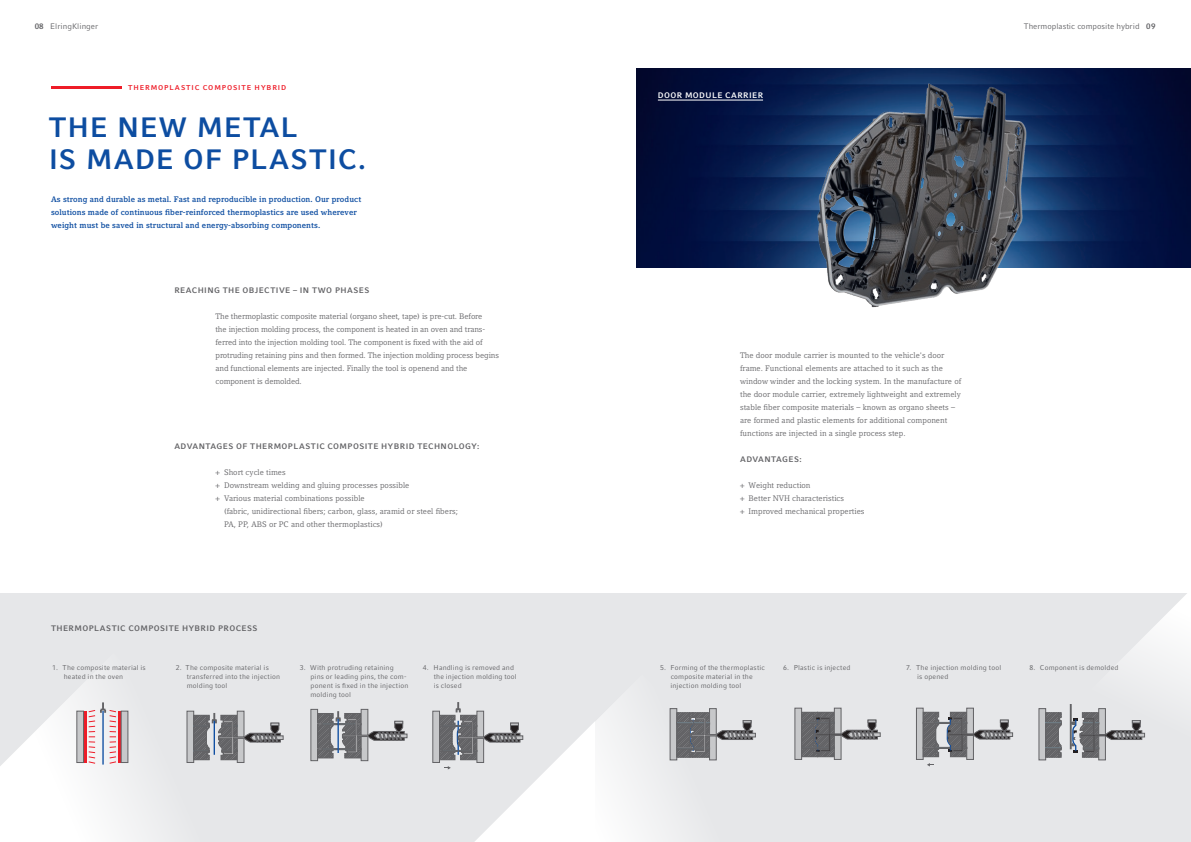
<style>
.page{position:relative;width:1191px;height:842px;background:#fff}
.page>*{position:absolute;margin:0;border:0;box-sizing:border-box;transform-origin:0 0}
.t1{font:700 28px/32px "Compatil Fact LT Pro";letter-spacing:.03em;color:#0d4da1}
.t2{font:8px/13px "Compatil Letter LT Pro";color:#636366}
.t3{font:700 8px/13px "Compatil Letter LT Pro";letter-spacing:.01em;color:#0d4da1}
.t4{font:700 8px "Compatil Fact LT Pro";letter-spacing:.055em;color:#636366}
.t5{font:8px "Compatil Fact LT Pro";color:#636366}
.t6{font:700 8px "Compatil Fact LT Pro";letter-spacing:.055em;color:#fff}
.t7{font:7px/9px "Compatil Fact LT Pro";letter-spacing:.02em;color:#636366}
.t8{font:700 7px "Compatil Fact LT Pro";letter-spacing:.125em;color:#ee1c28}
.s1{font-weight:700}
</style>
<div class="page">
<div style="left:0;top:594px;width:595px;height:248px;background:#e6e7e9"></div>
<svg style="left:360px;top:708px;width:235px;height:134px"></svg>
<svg style="left:0;top:685px;width:284px;height:157px"></svg>
<div style="left:595px;top:594px;width:596px;height:248px;background:#e6e7e9"></div>
<svg style="left:595px;top:706px;width:242px;height:136px"></svg>
<div style="left:311px;top:709px;width:6px;height:52px;background:#c7c8ca"></div>
<div style="left:361px;top:736px;width:7px;height:25px;background:#c7c8ca"></div>
<div style="left:361px;top:736px;width:7px;height:25px;border:1px solid #636366"></div>
<div style="left:361px;top:709px;width:7px;height:26px;border:1px solid #636366"></div>
<svg style="left:317px;top:711px;width:90px;height:47px"></svg>
<div style="left:187px;top:711px;width:7px;height:51px;background:#c7c8ca"></div>
<div style="left:187px;top:711px;width:7px;height:51px;border:1px solid #636366"></div>
<div style="left:237px;top:738px;width:7px;height:24px;border:1px solid #636366"></div>
<div style="left:237px;top:711px;width:7px;height:26px;border:1px solid #636366"></div>
<svg style="left:193px;top:713px;width:90px;height:47px"></svg>
<hr style="left:84px;top:711px;width:3px;height:52px;background:#ee1c28">
<div style="left:77px;top:711px;width:7px;height:51px;background:#c7c8ca"></div>
<div style="left:77px;top:711px;width:7px;height:52px;border:1px solid #636366"></div>
<hr style="left:118px;top:711px;width:2px;height:52px;background:#ee1c28">
<div style="left:121px;top:711px;width:7px;height:51px;background:#c7c8ca"></div>
<div style="left:121px;top:711px;width:7px;height:52px;border:1px solid #636366"></div>
<svg style="left:88px;top:702px;width:29px;height:62px"></svg>
<svg style="left:444px;top:766px;width:7px;height:3px"></svg>
<div style="left:433px;top:711px;width:6px;height:51px;background:#c7c8ca"></div>
<div style="left:477px;top:738px;width:7px;height:24px;border:1px solid #636366"></div>
<svg style="left:439px;top:702px;width:84px;height:58px"></svg>
<div style="left:670px;top:709px;width:7px;height:51px;background:#c7c8ca"></div>
<div style="left:670px;top:708px;width:7px;height:52px;border:1px solid #636366"></div>
<div style="left:709px;top:736px;width:7px;height:24px;background:#c7c8ca"></div>
<div style="left:709px;top:736px;width:7px;height:24px;border:1px solid #636366"></div>
<div style="left:709px;top:709px;width:7px;height:25px;background:#c7c8ca"></div>
<div style="left:709px;top:708px;width:7px;height:27px;border:1px solid #636366"></div>
<svg style="left:676px;top:712px;width:79px;height:45px"></svg>
<div style="left:795px;top:708px;width:6px;height:51px;background:#c7c8ca"></div>
<div style="left:794px;top:708px;width:7px;height:51px;border:1px solid #636366"></div>
<div style="left:834px;top:735px;width:7px;height:24px;border:1px solid #636366"></div>
<div style="left:834px;top:708px;width:7px;height:26px;background:#c7c8ca"></div>
<div style="left:834px;top:708px;width:7px;height:26px;border:1px solid #636366"></div>
<svg style="left:801px;top:712px;width:79px;height:45px"></svg>
<div style="left:916px;top:708px;width:7px;height:51px;background:#c7c8ca"></div>
<div style="left:916px;top:708px;width:7px;height:51px;border:1px solid #636366"></div>
<div style="left:966px;top:708px;width:7px;height:26px;background:#c7c8ca"></div>
<div style="left:966px;top:708px;width:7px;height:26px;border:1px solid #636366"></div>
<svg style="left:923px;top:712px;width:89px;height:45px"></svg>
<div style="left:1039px;top:709px;width:6px;height:51px;background:#c7c8ca"></div>
<div style="left:1038px;top:708px;width:7px;height:52px;border:1px solid #636366"></div>
<svg style="left:1045px;top:712px;width:16px;height:45px"></svg>
<hr style="left:1069px;top:704px;width:2px;height:45px;background:#636366">
<svg style="left:1070px;top:594px;width:121px;height:167px"></svg>
<img style="left:636px;top:69px;width:555px;height:198px">
<hr style="left:658px;top:100px;width:105px;height:1px;background:#fff">
<img style="left:664px;top:68px;width:506px;height:240px">
<hr style="left:51px;top:86px;width:71px;height:3px;background:#ee1c28">
<p class="t5" style="left:35px;top:21px;width:65px"><span class="s1">08</span> ElringKlinger</p>
<p class="t8" style="left:128px;top:83px;width:159px">THERMOPLASTIC COMPOSITE HYBRID</p>
<h1 class="t1" style="left:49px;top:111px;width:319px">THE NEW METAL<br>IS MADE OF PLASTIC.</h1>
<p class="t3" style="left:51px;top:193px;width:312px">As strong and durable as metal. Fast and reproducible in production. Our product solutions made of continuous fiber-reinforced thermoplastics are used wherever weight must be saved in structural and energy-absorbing components.</p>
<p class="t4" style="left:174px;top:286px;width:196px">REACHING THE OBJECTIVE – IN TWO PHASES</p>
<p class="t2" style="left:215px;top:310px;width:285px">The thermoplastic composite material (organo sheet, tape) is pre-cut. Before<br>the injection molding process, the component is heated in an oven and trans&shy;ferred into the injection molding tool. The component is fixed with the aid of protruding retaining pins and then formed. The injection molding process begins and functional elements are injected. Finally the tool is openend and the component is demolded.</p>
<p class="t4" style="left:174px;top:442px;width:306px">ADVANTAGES OF THERMOPLASTIC COMPOSITE HYBRID TECHNOLOGY:</p>
<p class="t2" style="left:215px;top:466px;width:195px">+ Short cycle times<br>+ Downstream welding and gluing processes possible + Various material combinations possible</p>
<p class="t2" style="left:224px;top:505px;width:235px">(fabric, unidirectional fibers; carbon, glass, aramid or steel fibers;<br>PA, PP, ABS or PC and other thermoplastics)</p>
<p class="t4" style="left:51px;top:624px;width:208px">THERMOPLASTIC COMPOSITE HYBRID PROCESS</p>
<p class="t7" style="left:310px;top:663px;width:100px">With protruding retaining pins or leading pins, the com&shy;ponent is fixed in the injection molding tool</p>
<p class="t7" style="left:186px;top:663px;width:96px">The composite material is transferred into the injection molding tool</p>
<p class="t7" style="left:434px;top:663px;width:85px">Handling is removed and the injection molding tool is closed</p>
<p class="t7" style="left:63px;top:663px;width:85px">The composite material is heated in the oven</p>
<p class="t7" style="left:52px;top:663px;width:7px">1.</p>
<p class="t7" style="left:176px;top:663px;width:7px">2.</p>
<p class="t7" style="left:300px;top:663px;width:8px">3.</p>
<p class="t7" style="left:423px;top:663px;width:8px">4.</p>
<p class="t6" style="left:658px;top:91px;width:107px">DOOR MODULE CARRIER</p>
<p class="t5" style="left:1023px;top:21px;width:133px">Thermoplastic composite hybrid <span class="s1">09</span></p>
<p class="t2" style="left:740px;top:349px;width:223px">The door module carrier is mounted to the vehicle's door frame. Functional elements are attached to it such as the window winder and the locking system. In the manufacture of the door module carrier, extremely lightweight and extremely stable fiber composite materials – known as organo sheets – are formed and plastic elements for additional component functions are injected in a single process step.</p>
<p class="t4" style="left:740px;top:455px;width:63px">ADVANTAGES:</p>
<p class="t2" style="left:740px;top:479px;width:126px">+ Weight reduction<br>+ Better NVH characteristics<br>+ Improved mechanical properties</p>
<p class="t7" style="left:670px;top:663px;width:96px">Forming of the thermoplastic</p>
<p class="t7" style="left:1040px;top:663px;width:80px">Component is demolded</p>
<p class="t7" style="left:670px;top:672px;width:84px">composite material in the injection molding tool</p>
<p class="t7" style="left:916px;top:663px;width:87px">The injection molding tool is opened</p>
<p class="t7" style="left:660px;top:663px;width:8px">5.</p>
<p class="t7" style="left:783px;top:663px;width:69px">6. Plastic is injected</p>
<p class="t7" style="left:906px;top:663px;width:7px">7.</p>
<p class="t7" style="left:1029px;top:663px;width:8px">8.</p>
</div>
